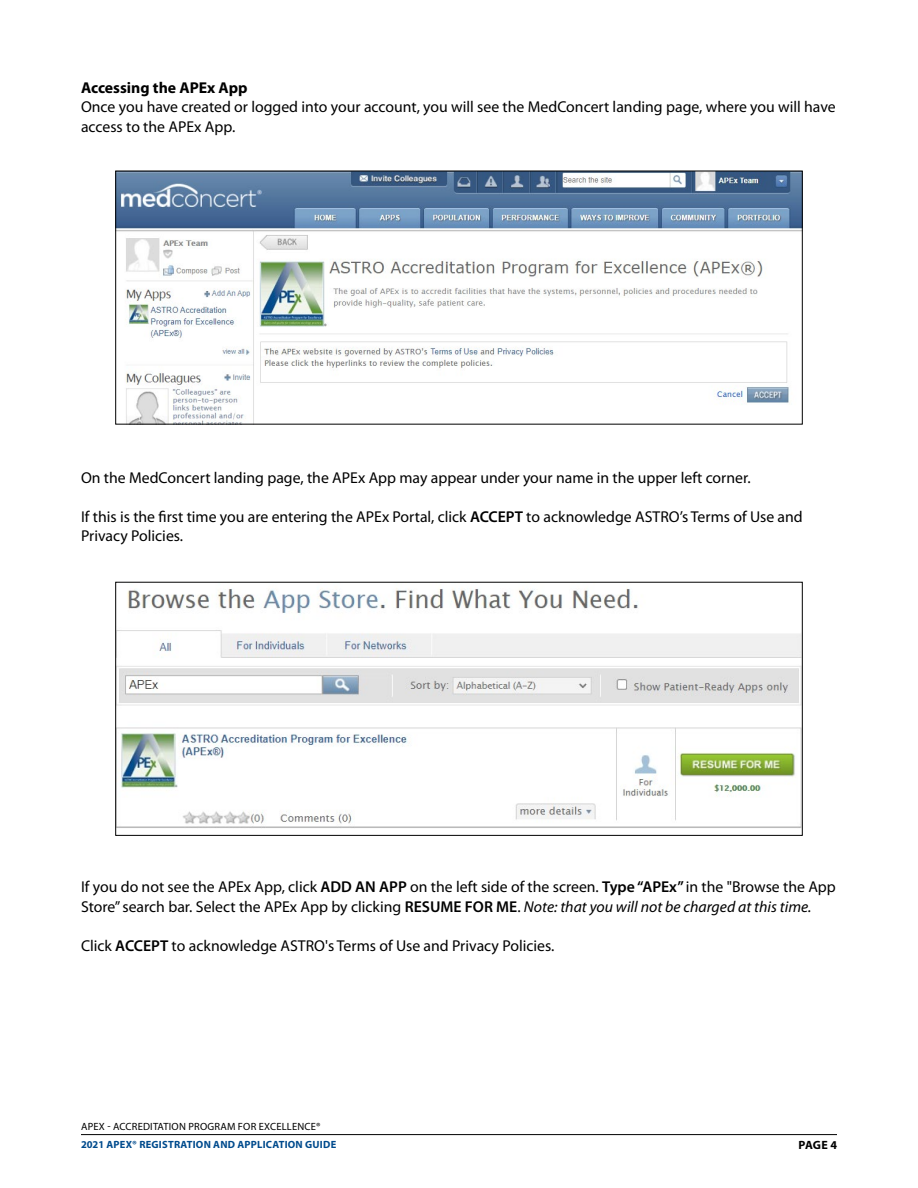
<style>
.page{position:relative;width:918px;height:1188px;background:#fff}
.page>*{position:absolute;margin:0;border:0;box-sizing:border-box;transform-origin:0 0}
.t1{font:15.75px/19.5px "Myriad Pro";color:#000}
.t2{font:700 15.75px "Myriad Pro";color:#000}
.t3{font:700 12px "Myriad Pro";color:#000}
.t4{font:700 10.5px "Myriad Pro";letter-spacing:.02em;color:#004b8d}
.t5{font:10.5px "Myriad Pro";letter-spacing:.02em;color:#000}
.s1{font-weight:600}
.s2{font-style:italic}
</style>
<div class="page">
<hr style="left:81px;top:1134px;width:756px;height:1px;background:#000">
<img style="left:118px;top:173px;width:682px;height:249px">
<img style="left:118px;top:588px;width:682px;height:240px">
<div style="left:116px;top:582px;width:686px;height:254px;border:1px solid #000"></div>
<p class="t2" style="left:81px;top:77px;width:168px">Accessing the APEx App</p>
<p class="t1" style="left:81px;top:97px;width:756px">Once you have created or logged into your account, you will see the MedConcert landing page, where you will have access to the APEx App.</p>
<p class="t1" style="left:81px;top:468px;width:671px">On the MedConcert landing page, the APEx App may appear under your name in the upper left corner.</p>
<p class="t1" style="left:81px;top:507px;width:723px">If this is the first time you are entering the APEx Portal, click <span class="s1">ACCEPT</span> to acknowledge ASTRO’s Terms of Use and<br>Privacy Policies.</p>
<p class="t1" style="left:81px;top:877px;width:756px">If you do not see the APEx App, click <span class="s1">ADD AN APP</span> on the left side of the screen. <span class="s1">Type “APEx”</span> in the "Browse the App<br>Store” search bar. Select the APEx App by clicking <span class="s1">RESUME FOR ME</span>. <span class="s2">Note: that you will not be charged at this time.</span></p>
<p class="t1" style="left:81px;top:936px;width:475px">Click <span class="s1">ACCEPT</span> to acknowledge ASTRO's Terms of Use and Privacy Policies.</p>
<p class="t5" style="left:81px;top:1120px;width:241px">APEX - ACCREDITATION PROGRAM FOR EXCELLENCE®</p>
<p class="t4" style="left:81px;top:1138px;width:257px">2021 APEX® REGISTRATION AND APPLICATION GUIDE</p>
<p class="t3" style="left:799px;top:1137px;width:40px">PAGE 4</p>
</div>
